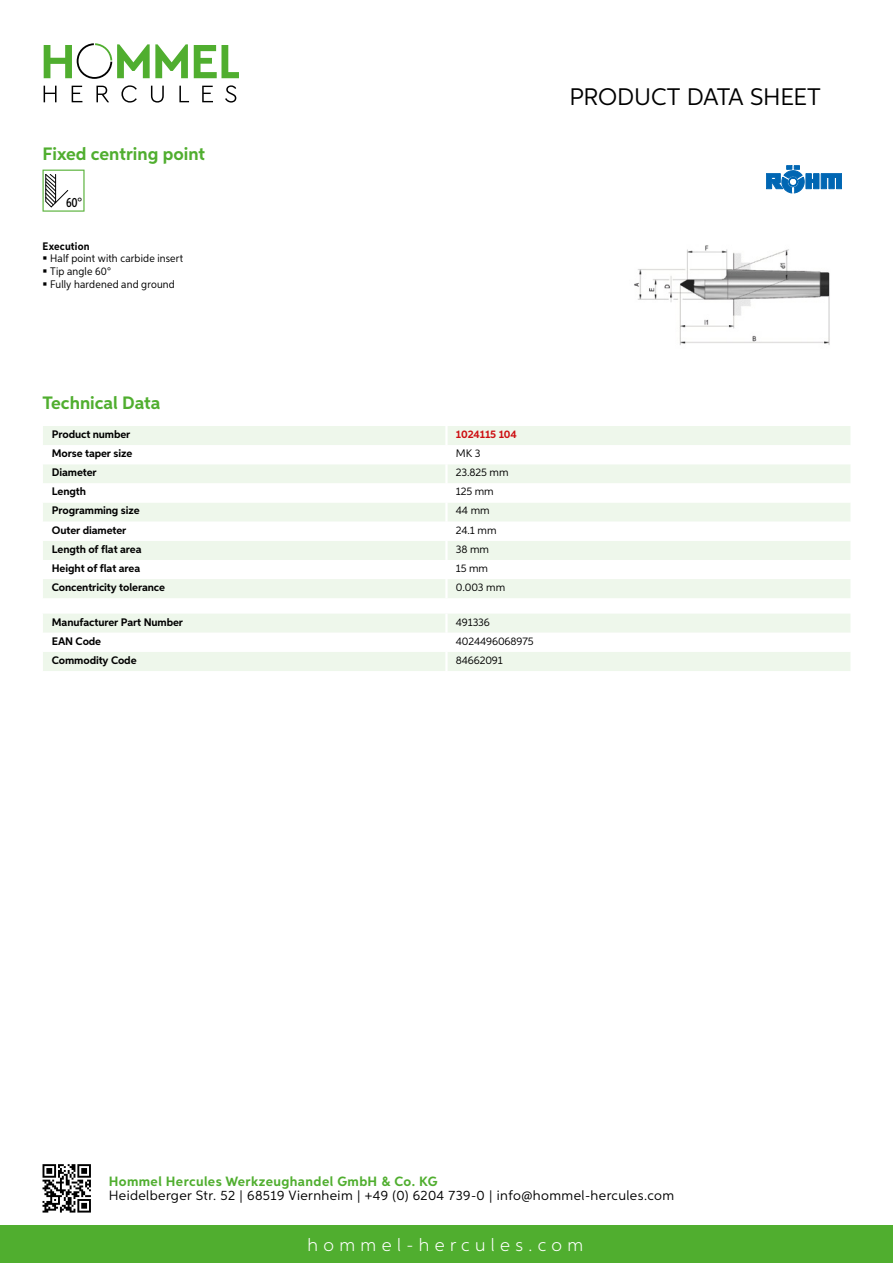
<style>
.page{position:relative;width:893px;height:1263px;background:#fff}
.page>*{position:absolute;margin:0;border:0;box-sizing:border-box;transform-origin:0 0}
.t1{font:24px "Aspira";letter-spacing:-.01em;color:#000}
.t2{font:700 18px "Aspira";color:#50ae2f}
.t3{font:300 18px "Aspira";letter-spacing:.3em;color:#fff}
.t4{font:13.5px "Aspira";letter-spacing:.03em;color:#000}
.t5{font:700 13.5px "Aspira";letter-spacing:.03em;color:#50ae2f}
.t6{font:500 13.35px "Aspira XX Nar";color:#000}
.t7{font:700 10.95px "Aspira";letter-spacing:-.01em;color:#000}
.t8{font:10.95px "Aspira";letter-spacing:-.01em;color:#000}
.t9{font:10.95px/12.8px "Aspira Nar";letter-spacing:.015em;color:#000}
.t10{font:700 10.95px "Aspira";letter-spacing:-.01em;color:#cd1013}
.t11{font:700 10.95px "Aspira Nar";letter-spacing:.015em;color:#000}
</style>
<div class="page">
<div style="left:0;top:1226px;width:893px;height:37px;background:#50ae2f"></div>
<svg style="left:43px;top:1164px;width:48px;height:48px"></svg>
<svg style="left:194px;top:45px;width:45px;height:33px"></svg>
<svg style="left:44px;top:43px;width:144px;height:36px"></svg>
<svg style="left:44px;top:86px;width:13px;height:16px"></svg>
<svg style="left:72px;top:86px;width:10px;height:16px"></svg>
<svg style="left:96px;top:86px;width:13px;height:16px"></svg>
<svg style="left:121px;top:85px;width:16px;height:18px"></svg>
<svg style="left:151px;top:86px;width:13px;height:17px"></svg>
<svg style="left:179px;top:86px;width:10px;height:16px"></svg>
<svg style="left:202px;top:86px;width:11px;height:16px"></svg>
<svg style="left:225px;top:85px;width:11px;height:18px"></svg>
<div style="left:43px;top:426px;width:807px;height:172px;background:#eef7eb"></div>
<svg style="left:43px;top:445px;width:807px;height:134px"></svg>
<hr style="left:445px;top:426px;width:3px;height:19px;background:#fff">
<hr style="left:445px;top:445px;width:3px;height:19px;background:#fff">
<hr style="left:445px;top:464px;width:3px;height:19px;background:#fff">
<hr style="left:445px;top:483px;width:3px;height:19px;background:#fff">
<hr style="left:445px;top:502px;width:3px;height:20px;background:#fff">
<hr style="left:445px;top:522px;width:3px;height:19px;background:#fff">
<hr style="left:445px;top:541px;width:3px;height:19px;background:#fff">
<hr style="left:445px;top:560px;width:3px;height:19px;background:#fff">
<hr style="left:445px;top:579px;width:3px;height:19px;background:#fff">
<svg style="left:43px;top:614px;width:807px;height:57px"></svg>
<hr style="left:445px;top:652px;width:3px;height:19px;background:#fff">
<svg style="left:43px;top:170px;width:42px;height:42px"></svg>
<img style="left:634px;top:245px;width:196px;height:100px">
<svg style="left:766px;top:166px;width:76px;height:27px"></svg>
<h2 class="t2" style="left:43px;top:142px;width:164px">Fixed centring point</h2>
<p class="t6" style="left:66px;top:195px;width:18px">60°</p>
<p class="t11" style="left:43px;top:239px;width:49px">Execution</p>
<p class="t9" style="left:50px;top:252px;width:135px">Half point with carbide insert<br>Tip angle 60°<br>Fully hardened and ground</p>
<h1 class="t1" style="left:569px;top:82px;width:253px">Product data sh eet</h1>
<h2 class="t2" style="left:43px;top:392px;width:120px">Technical Data</h2>
<p class="t7" style="left:52px;top:427px;width:80px">Product number</p>
<p class="t10" style="left:456px;top:427px;width:63px">1024115 104</p>
<p class="t7" style="left:52px;top:447px;width:82px">Morse taper size</p>
<p class="t8" style="left:456px;top:447px;width:26px">MK 3</p>
<p class="t7" style="left:52px;top:466px;width:46px">Diameter</p>
<p class="t8" style="left:456px;top:466px;width:54px">23.825 mm</p>
<p class="t7" style="left:52px;top:485px;width:36px">Length</p>
<p class="t8" style="left:456px;top:485px;width:39px">125 mm</p>
<p class="t7" style="left:52px;top:504px;width:89px">Programming size</p>
<p class="t8" style="left:456px;top:504px;width:35px">44 mm</p>
<p class="t7" style="left:52px;top:523px;width:76px">Outer diameter</p>
<p class="t8" style="left:456px;top:523px;width:42px">24.1 mm</p>
<p class="t7" style="left:52px;top:542px;width:91px">Length of flat area</p>
<p class="t8" style="left:456px;top:542px;width:35px">38 mm</p>
<p class="t7" style="left:52px;top:561px;width:90px">Height of flat area</p>
<p class="t8" style="left:456px;top:561px;width:34px">15 mm</p>
<p class="t7" style="left:52px;top:580px;width:115px">Concentricity tolerance</p>
<p class="t8" style="left:456px;top:580px;width:51px">0.003 mm</p>
<p class="t7" style="left:52px;top:615px;width:133px">Manufacturer Part Number</p>
<p class="t8" style="left:456px;top:615px;width:36px">491336</p>
<p class="t7" style="left:52px;top:634px;width:51px">EAN Code</p>
<p class="t8" style="left:456px;top:634px;width:79px">4024496068975</p>
<p class="t7" style="left:52px;top:653px;width:86px">Commodity Code</p>
<p class="t8" style="left:456px;top:653px;width:48px">84662091</p>
<p class="t5" style="left:109px;top:1172px;width:330px">Hommel Hercules Werkzeughandel GmbH &amp; Co. KG</p>
<p class="t4" style="left:109px;top:1187px;width:567px">Heidelberger Str. 52 | 68519 Viernheim | +49 (0) 6204 739-0 | info@hommel-hercules.com</p>
<h2 class="t3" style="left:307px;top:1234px;width:277px">hommel-hercules.com</h2>
</div>
